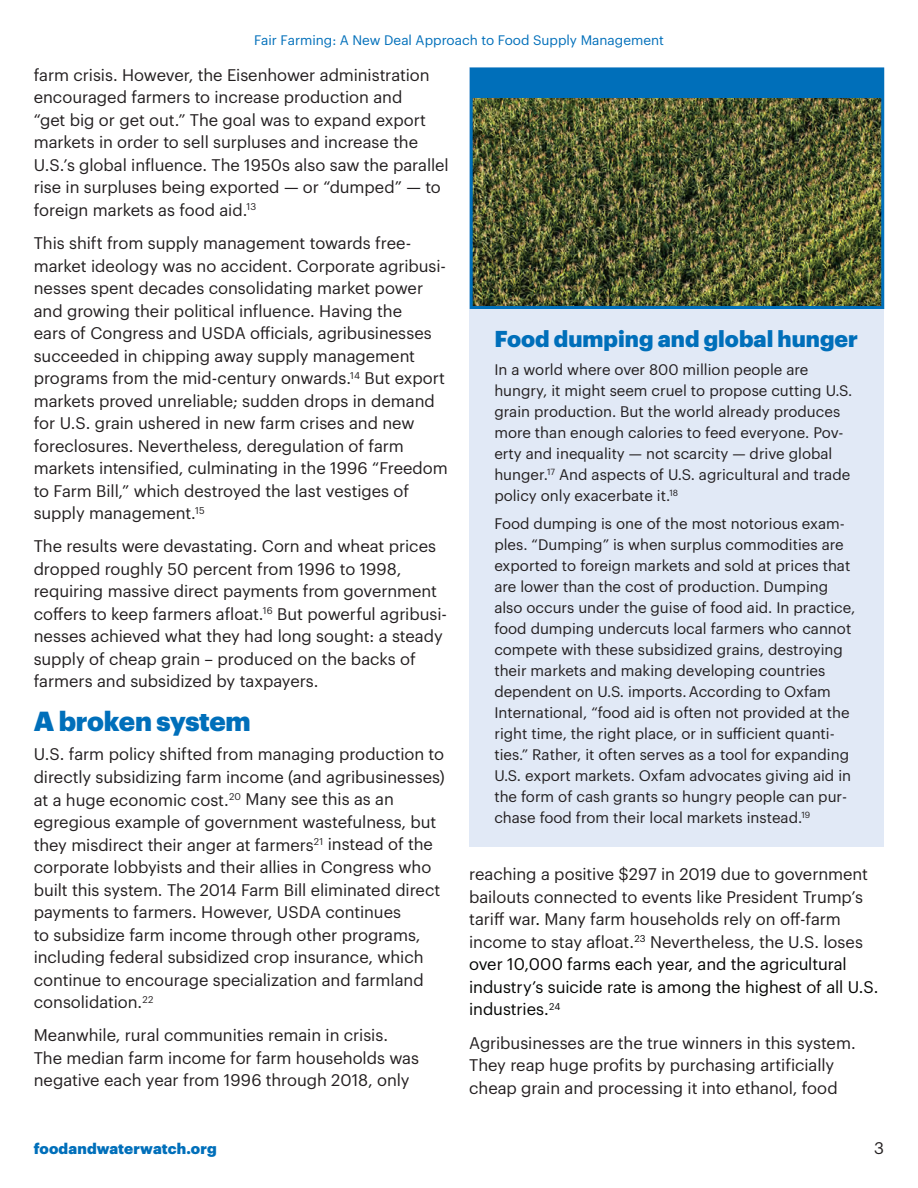
<style>
.page{position:relative;width:918px;height:1188px;background:#fff}
.page>*{position:absolute;margin:0;border:0;box-sizing:border-box;transform-origin:0 0}
.t1{font:900 27px "Graphik";letter-spacing:-.015em;color:#006fba}
.t2{font:900 22.5px "Graphik";color:#006fba}
.t3{font:16.5px/22.5px "Graphik";letter-spacing:-.005em;color:#231f20}
.t4{font:15px/21px "Graphik";color:#231f20}
.t5{font:900 15px "Graphik";letter-spacing:.005em;color:#006fba}
.t6{font:13.5px "Graphik";color:#006fba}
.s1{color:#040503}
</style>
<div class="page">
<div style="left:470px;top:68px;width:414px;height:779px;background:#e1e9f6"></div>
<img style="left:474px;top:97px;width:406px;height:208px">
<div style="left:470px;top:68px;width:414px;height:241px;border:3px solid #006fba"></div>
<div style="left:471px;top:69px;width:413px;height:28px;background:#006fba"></div>
<p class="t6" style="left:254px;top:30px;width:411px">Fair Farming: A New Deal Approach to Food Supply Management</p>
<p class="t3" style="left:34px;top:62px;width:417px">farm crisis. However, the Eisenhower administration encouraged farmers to increase production and<br>“get big or get out.” The goal was to expand export markets in order to sell surpluses and increase the U.S.’s global influence. The 1950s also saw the parallel rise in surpluses being exported — or “dumped” — to foreign markets as food aid.<sup>13</sup></p>
<p class="t3" style="left:34px;top:231px;width:416px">This shift from supply management towards free&shy;market ideology was no accident. Corporate agribusi&shy;nesses spent decades consolidating market power and growing their political influence. Having the<br>ears of Congress and USDA officials, agribusinesses succeeded in chipping away supply management programs from the mid-century onwards.<sup>14</sup> But export markets proved unreliable; sudden drops in demand for U.S. grain ushered in new farm crises and new foreclosures. Nevertheless, deregulation of farm markets intensified, culminating in the 1996 “Freedom to Farm Bill,” which destroyed the last vestiges of supply management.<sup>15</sup></p>
<p class="t3" style="left:34px;top:534px;width:415px">The results were devastating. Corn and wheat prices dropped roughly 50 percent from 1996 to 1998, requiring massive direct payments from government coffers to keep farmers afloat.<sup>16</sup> But powerful agribusi&shy;nesses achieved what they had long sought: a steady supply of cheap grain – produced on the backs of farmers and subsidized by taxpayers.</p>
<h1 class="t1" style="left:34px;top:700px;width:219px">A broken system</h1>
<p class="t3" style="left:34px;top:742px;width:412px">U.S. farm policy shifted from managing production to directly subsidizing farm income (and agribusinesses) at a huge economic cost.<sup>20</sup> Many see this as an egregious example of government wastefulness, but they misdirect their anger at farmers<sup>21</sup> instead of the corporate lobbyists and their allies in Congress who built this system. The 2014 Farm Bill eliminated direct payments to farmers. However, USDA continues<br>to subsidize farm income through other programs, including federal subsidized crop insurance, which continue to encourage specialization and farmland consolidation.<sup>22</sup></p>
<p class="t3" style="left:34px;top:1023px;width:387px">Meanwhile, rural communities remain in crisis.<br>The median farm income for farm households was negative each year from 1996 through 2018, only</p>
<h2 class="t2" style="left:494px;top:322px;width:365px">Food dumping and global hunger</h2>
<p class="t4" style="left:494px;top:358px;width:360px">In a world where over 800 million people are hungry, it might seem cruel to propose cutting U.S. grain production. But the world already produces more than enough calories to feed everyone. Pov&shy;erty and inequality — not scarcity — drive global hunger.<sup>17</sup> And aspects of U.S. agricultural and trade policy only exacerbate it.<sup>18</sup></p>
<p class="t4" style="left:494px;top:512px;width:363px">Food dumping is one of the most notorious exam&shy;ples. “Dumping” is when surplus commodities are exported to foreign markets and sold at prices that are lower than the cost of production. Dumping also occurs under the guise of food aid. In practice, food dumping undercuts local farmers who cannot compete with these subsidized grains, destroying their markets and making developing countries dependent on U.S. imports.According to Oxfam International, “food aid is often not provided at the right time, the right place, or in sufficient quanti&shy;ties.” Rather, it often serves as a tool for expanding U.S. export markets. Oxfam advocates giving aid in the form of cash grants so hungry people can pur&shy;chase food from their local markets instead.<sup>19</sup></p>
<p class="t3" style="left:469px;top:862px;width:411px">reaching a positive $297 in 2019 due to government bailouts connected to events like President Trump’s tariff war<span class="s1">.</span> Many farm households rely on off-farm income to stay afloat.<sup>23</sup> Nevertheless, the U.S. loses <span class="s1">over 10,000 farms each year, and the agricultural industry’s suicide rate is among the highest of all U.S. industries.</span><sup>24</sup></p>
<p class="t3" style="left:469px;top:1030px;width:388px">Agribusinesses are the true winners in this system.<br>They reap huge profits by purchasing artificially cheap grain and processing it into ethanol, food</p>
<p class="t5" style="left:34px;top:1136px;width:184px">foodandwaterwatch.org</p>
<p class="t3" style="left:874px;top:1136px;width:11px">3</p>
</div>
